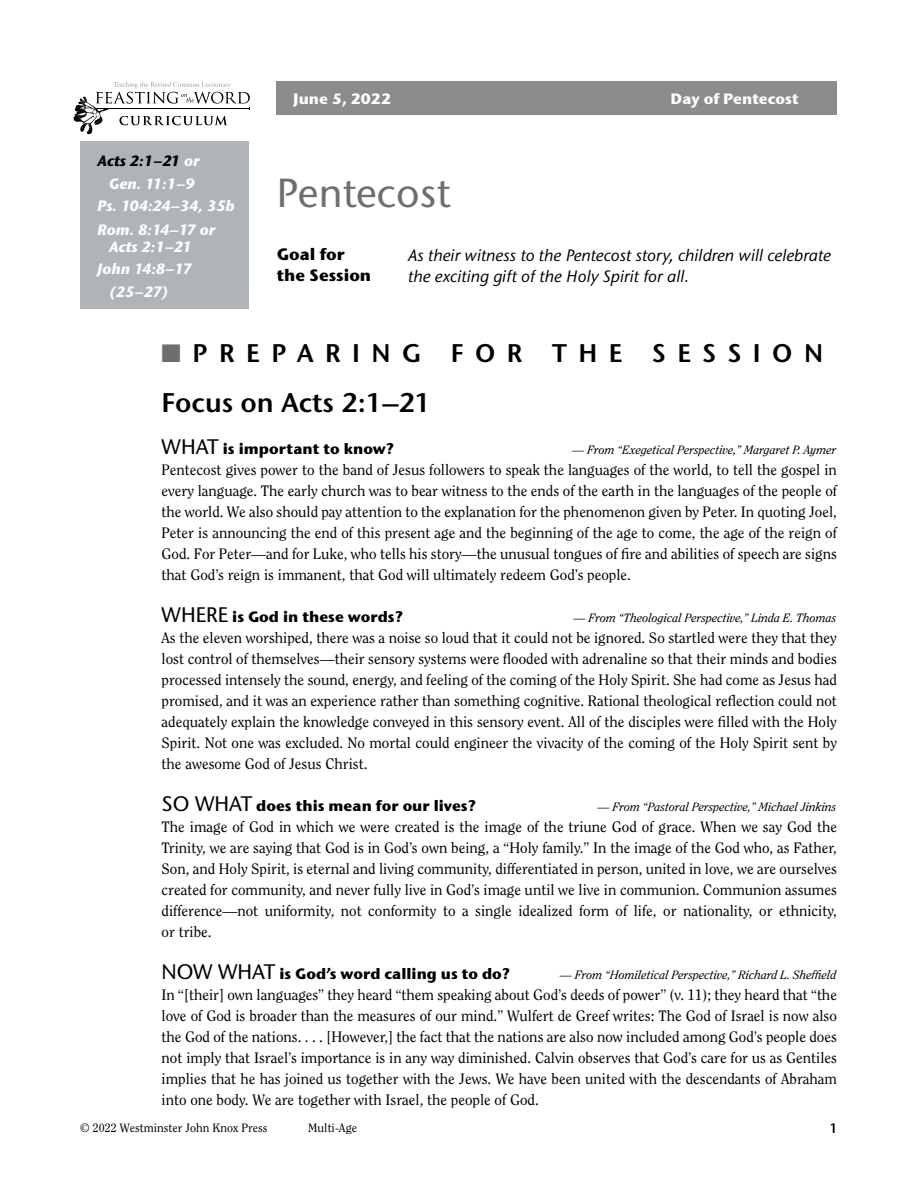
<style>
.page{position:relative;width:918px;height:1188px;background:#fff}
.page>*{position:absolute;margin:0;border:0;box-sizing:border-box;transform-origin:0 0}
.t1{font:500 40.5px "Stone Sans ITC Std";color:#6d6e71}
.t2{font:600 27px "Stone Sans ITC Std";color:#000}
.t3{font:600 25.5px "Stone Sans ITC Std";letter-spacing:.45em;color:#000}
.t4{font:italic 500 16.5px/21px "Stone Sans ITC Std";color:#000}
.t5{font:700 16.5px/21px "Stone Sans ITC Std";color:#000}
.t6{font:15px/21px "Clearface Std";color:#000;text-align:justify}
.t7{font:700 15px "Stone Sans ITC Std";color:#000}
.t8{font:italic 700 15px/16.5px "Stone Sans ITC Std";color:#fff}
.t9{font:700 15px "Stone Sans ITC Std";color:#fff}
.t10{font:italic 700 15px "Stone Sans ITC Std";color:#000}
.t11{font:500 13.5px "Stone Sans ITC Std";color:#000}
.t12{font:italic 12px "Clearface Std";color:#000}
.t13{font:12px "Clearface Std";color:#000}
.s1{color:#fff}
.s2{color:#6d6e71}
.s3{font-weight:500;font-size:21px}
</style>
<div class="page">
<svg style="left:74px;top:82px;width:176px;height:52px"></svg>
<div style="left:277px;top:82px;width:560px;height:33px;background:#8a8c8e"></div>
<div style="left:81px;top:141px;width:168px;height:168px;background:#b1b4b6"></div>
<p class="t10" style="left:98px;top:152px;width:104px">Acts 2:1–21 <span class="s1">or</span></p>
<p class="t8" style="left:109px;top:175px;width:87px">Gen. 11:1–9</p>
<p class="t8" style="left:97px;top:198px;width:139px">Ps. 104:24–34, 35b</p>
<p class="t8" style="left:109px;top:222px;width:108px;text-indent:-12px">Rom. 8:14–17 or<br>Acts 2:1–21</p>
<p class="t8" style="left:109px;top:258px;width:84px;line-height:22.5px;text-indent:-12px">John 14:8–17 (25–27)</p>
<p class="t9" style="left:293px;top:89px;width:99px">June 5, 2022</p>
<p class="t9" style="left:671px;top:89px;width:130px">Day of Pentecost</p>
<h1 class="t1" style="left:277px;top:168px;width:175px">Pentecost</h1>
<p class="t5" style="left:277px;top:243px;width:96px">Goal for the Session</p>
<p class="t4" style="left:408px;top:244px;width:424px">As their witness to the Pentecost story, children will celebrate the exciting gift of the Holy Spirit for all.</p>
<h3 class="t3" style="left:162px;top:338px;width:663px"><span class="s2">■</span>PREPARING FOR THE SESSION</h3>
<h2 class="t2" style="left:162px;top:386px;width:271px">Focus on Acts 2:1–21</h2>
<p class="t7" style="left:162px;top:439px;width:234px"><span class="s3">WHAT</span> is important to know?</p>
<p class="t12" style="left:572px;top:443px;width:266px">— From “Exegetical Perspective,” Margaret P. Aymer</p>
<p class="t6" style="left:162px;top:459px;width:677px">Pentecost gives power to the band of Jesus followers to speak the languages of the world, to tell the gospel in every language. The early church was to bear witness to the ends of the earth in the languages of the people of the world. We also should pay attention to the explanation for the phenomenon given by Peter. In quoting Joel, Peter is announcing the end of this present age and the beginning of the age to come, the age of the reign of God. For Peter—and for Luke, who tells his story—the unusual tongues of fire and abilities of speech are signs that God’s reign is immanent, that God will ultimately redeem God’s people.</p>
<p class="t7" style="left:162px;top:607px;width:243px"><span class="s3">WHERE</span> is God in these words?</p>
<p class="t12" style="left:574px;top:611px;width:264px">— From “Theological Perspective,” Linda E. Thomas</p>
<p class="t6" style="left:162px;top:627px;width:677px">As the eleven worshiped, there was a noise so loud that it could not be ignored. So startled were they that they lost control of themselves—their sensory systems were flooded with adrenaline so that their minds and bodies processed intensely the sound, energy, and feeling of the coming of the Holy Spirit. She had come as Jesus had promised, and it was an experience rather than something cognitive. Rational theological reflection could not adequately explain the knowledge conveyed in this sensory event. All of the disciples were filled with the Holy Spirit. Not one was excluded. No mortal could engineer the vivacity of the coming of the Holy Spirit sent by the awesome God of Jesus Christ.</p>
<p class="t7" style="left:162px;top:796px;width:316px"><span class="s3">SO WHAT</span> does this mean for our lives?</p>
<p class="t12" style="left:598px;top:800px;width:240px">— From “Pastoral Perspective,” Michael Jinkins</p>
<p class="t6" style="left:162px;top:816px;width:677px">The image of God in which we were created is the image of the triune God of grace. When we say God the Trinity, we are saying that God is in God’s own being, a “Holy family.” In the image of the God who, as Father, Son, and Holy Spirit, is eternal and living community, differentiated in person, united in love, we are ourselves created for community, and never fully live in God’s image until we live in communion. Communion assumes difference—not uniformity, not conformity to a single idealized form of life, or nationality, or ethnicity, or tribe.</p>
<p class="t7" style="left:162px;top:964px;width:350px"><span class="s3">NOW WHAT</span> is God’s word calling us to do?</p>
<p class="t12" style="left:560px;top:968px;width:278px">— From “Homiletical Perspective,” Richard L. Sheffield</p>
<p class="t6" style="left:162px;top:984px;width:677px">In “[their] own languages” they heard “them speaking about God’s deeds of power” (v. 11); they heard that “the love of God is broader than the measures of our mind.” Wulfert de Greef writes: The God of Israel is now also the God of the nations. . . . [However,] the fact that the nations are also now included among God’s people does not imply that Israel’s importance is in any way diminished. Calvin observes that God’s care for us as Gentiles implies that he has joined us together with the Jews. We have been united with the descendants of Abraham into one body. We are together with Israel, the people of God.</p>
<p class="t13" style="left:80px;top:1121px;width:189px">© 2022 Westminster John Knox Press</p>
<p class="t13" style="left:308px;top:1121px;width:50px">Multi-Age</p>
<p class="t11" style="left:830px;top:1120px;width:9px">1</p>
</div>
